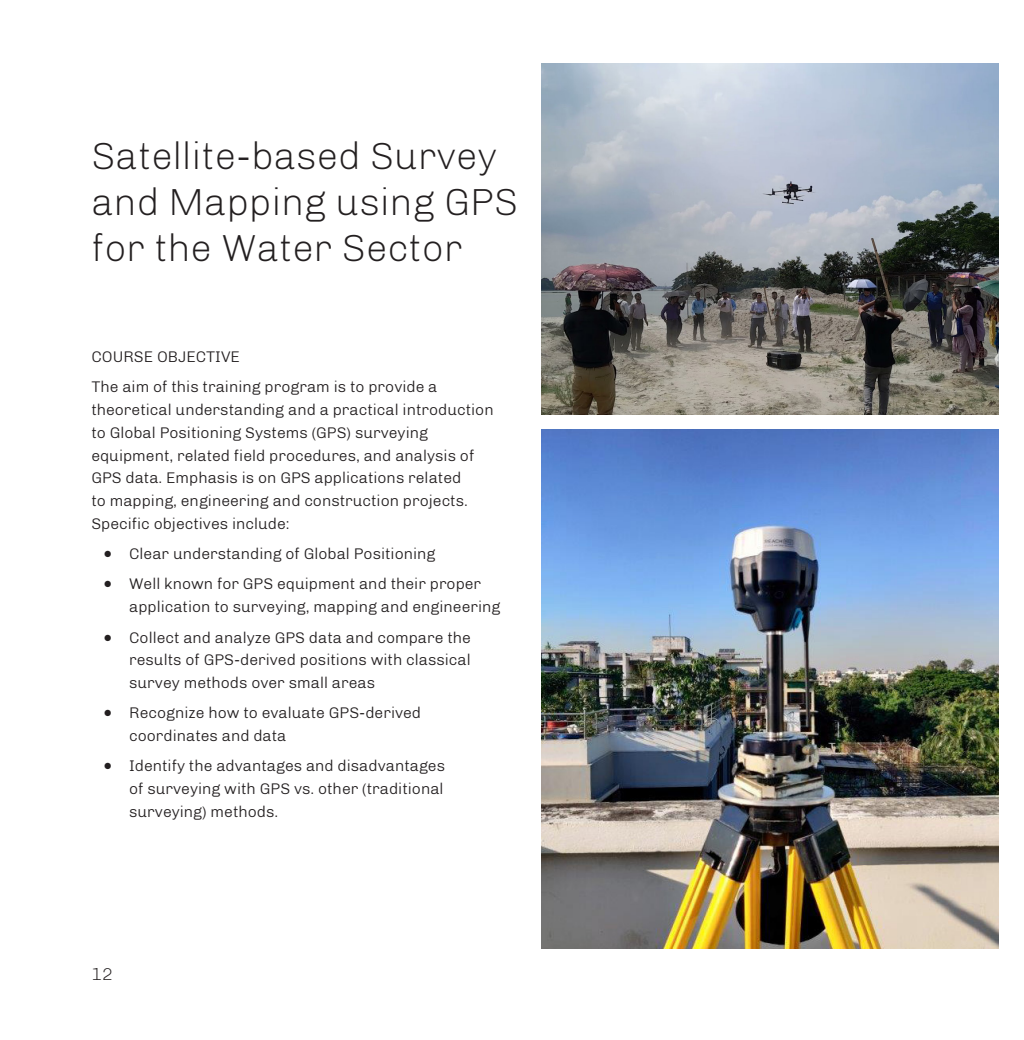
<style>
.page{position:relative;width:1024px;height:1040px;background:#fff}
.page>*{position:absolute;margin:0;border:0;box-sizing:border-box;transform-origin:0 0}
.Normal__Web{font:100 38.5px/46.2px "Chivo";color:#231f20}
.t1{font:100 17.5px "Chivo";color:#231f20}
.Normal__Web-2{font:300 15.75px/22.8px "Chivo";color:#231f20}
</style>
<div class="page">
<img style="left:541px;top:430px;width:457px;height:518px">
<img style="left:541px;top:63px;width:457px;height:351px">
<p class="Normal__Web" style="left:91px;top:129px;width:428px">Satellite-based Survey and Mapping using GPS for the Water Sector</p>
<p class="Normal__Web-2" style="left:91px;top:344px;width:150px">COURSE OBJECTIVE</p>
<p class="Normal__Web-2" style="left:91px;top:374px;width:404px">The aim of this training program is to provide a theoretical understanding and a practical introduction to Global Positioning Systems (GPS) surveying equipment, related field procedures, and analysis of GPS data. Emphasis is on GPS applications related<br>to mapping, engineering and construction projects.<br>Specific objectives include:</p>
<p class="Normal__Web-2" style="left:104px;top:541px;width:333px">• Clear understanding of Global Positioning</p>
<p class="Normal__Web-2" style="left:129px;top:571px;width:373px;text-indent:-25px">• Well known for GPS equipment and their proper application to surveying, mapping and engineering</p>
<p class="Normal__Web-2" style="left:129px;top:624px;width:343px;text-align:justify;text-indent:-25px">• Collect and analyze GPS data and compare the results of GPS-derived positions with classical survey methods over small areas</p>
<p class="Normal__Web-2" style="left:129px;top:700px;width:293px;text-indent:-25px">• Recognize how to evaluate GPS-derived coordinates and data</p>
<p class="Normal__Web-2" style="left:129px;top:753px;width:317px;text-align:justify;text-indent:-25px">• Identify the advantages and disadvantages of surveying with GPS vs. other (traditional surveying) methods.</p>
<p class="t1" style="left:91px;top:961px;width:23px">12</p>
</div>
